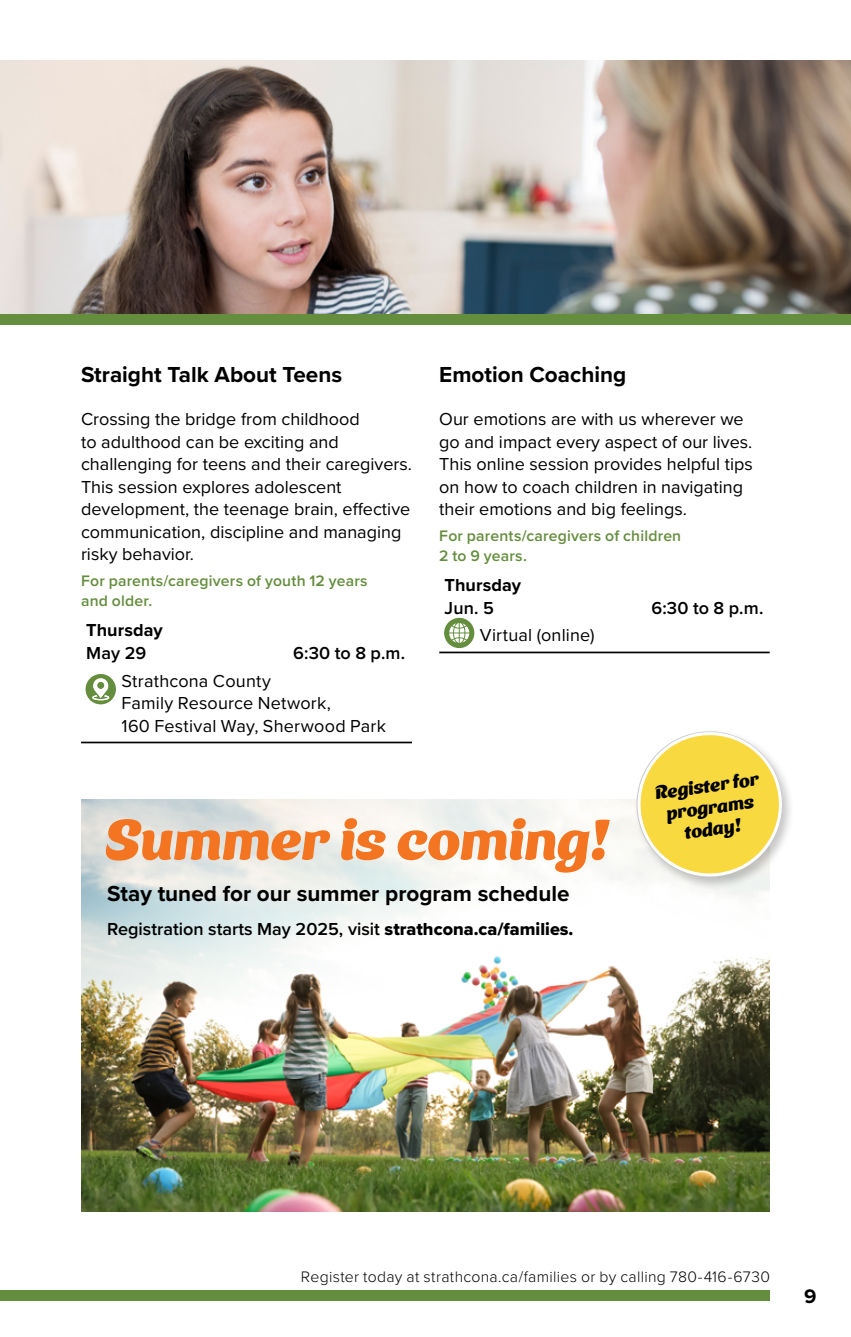
<style>
.page{position:relative;width:851px;height:1337px;background:#fff}
.page>*{position:absolute;margin:0;border:0;box-sizing:border-box;transform-origin:0 0}
.Program_detail_-_Date_time{font:56.25px "Ice Cream Slant";letter-spacing:-.005em;color:#f47521}
.Program_Title{font:700 22.5px "Proxima Nova";color:#000}
.t1{font:700 20.25px "Proxima Nova";color:#000}
.t2{font:18.68px/21.6px "Ice Cream Slant";color:#000;text-align:center}
.Body{font:18px/22.5px "Proxima Nova";color:#000}
.Program_location___line_final_Graphic{font:18px/22.5px "Proxima Nova";letter-spacing:.01em;color:#000}
.Body-2{font:600 18px "Proxima Nova";color:#000}
.Program_detail_-_Date_time-2{font:700 18px/22.5px "Proxima Nova";letter-spacing:.005em;color:#000}
.Program_detail_-_Date_time-3{font:600 18px "Proxima Nova";letter-spacing:.005em;color:#000}
.Ages{font:600 15.75px/20.2px "Proxima Nova";letter-spacing:.015em;color:#648d3d}
.t3{font:300 15.75px "Proxima Nova";letter-spacing:.02em;color:#000}
.s1{font-weight:600}
.s2{font-family:"Proxima Nova Extrabld";font-weight:400}
</style>
<div class="page">
<div style="left:0;top:1290px;width:770px;height:10px;background:#648d3d"></div>
<img style="left:0;top:61px;width:850px;height:253px">
<img style="left:82px;top:799px;width:688px;height:412px">
<div style="left:0;top:314px;width:850px;height:10px;background:#648d3d"></div>
<hr style="left:439px;top:651px;width:330px;height:2px;background:#000">
<hr style="left:81px;top:741px;width:331px;height:2px;background:#000">
<div style="left:633px;top:727px;width:162px;height:162px;background:#000;opacity:.22"></div>
<svg style="left:634px;top:729px;width:151px;height:150px"></svg>
<div style="left:444px;top:618px;width:30px;height:30px;background:#648d3d;border-radius:15px"></div>
<svg style="left:449px;top:623px;width:20px;height:20px"></svg>
<svg style="left:86px;top:674px;width:30px;height:30px"></svg>
<p class="Program_Title" style="left:81px;top:358px;width:262px">Straight Talk About Teens</p>
<p class="Body" style="left:81px;top:407px;width:332px">Crossing the bridge from childhood<br>to adulthood can be exciting and challenging for teens and their caregivers.<br>This session explores adolescent development, the teenage brain, effective communication, discipline and managing risky behavior.</p>
<p class="Ages" style="left:81px;top:570px;width:288px">For parents/caregivers of youth 12 years and older.</p>
<p class="Program_detail_-_Date_time-2" style="left:86px;top:618px;width:78px">Thursday<br><span class="s1">May 29</span></p>
<p class="Program_detail_-_Date_time-3" style="left:293px;top:639px;width:113px">6:30 to 8 p.m.</p>
<p class="Program_location___line_final_Graphic" style="left:122px;top:668px;width:266px">Strathcona County<br>Family Resource Network,<br>160 Festival Way, Sherwood Park</p>
<p class="Program_Title" style="left:439px;top:358px;width:188px">Emotion Coaching</p>
<p class="Body" style="left:439px;top:407px;width:315px">Our emotions are with us wherever we go and impact every aspect of our lives.<br>This online session provides helpful tips on how to coach children in navigating their emotions and big feelings.</p>
<p class="Ages" style="left:439px;top:525px;width:243px">For parents/caregivers of children<br>2 to 9 years.</p>
<p class="Program_detail_-_Date_time-2" style="left:444px;top:573px;width:78px">Thursday<br><span class="s1">Jun. 5</span></p>
<p class="Program_detail_-_Date_time-3" style="left:651px;top:594px;width:113px">6:30 to 8 p.m.</p>
<p class="Program_location___line_final_Graphic" style="left:480px;top:623px;width:116px">Virtual (online)</p>
<p class="Program_detail_-_Date_time" style="left:105px;top:792px;width:507px">Summer is coming!</p>
<p class="Program_Title" style="left:107px;top:877px;width:464px">Stay tuned for our summer program schedule</p>
<p class="Body-2" style="left:107px;top:915px;width:467px">Registration starts May 2025, visit <span class="s2">strathcona.ca/families.</span></p>
<p class="t2" style="left:653px;top:780px;width:106px;rotate:-8deg">Register for programs today!</p>
<p class="t3" style="left:301px;top:1265px;width:470px">Register today at strathcona.ca/families or by calling 780-416-6730</p>
<p class="t1" style="left:804px;top:1281px;width:14px">9</p>
</div>
